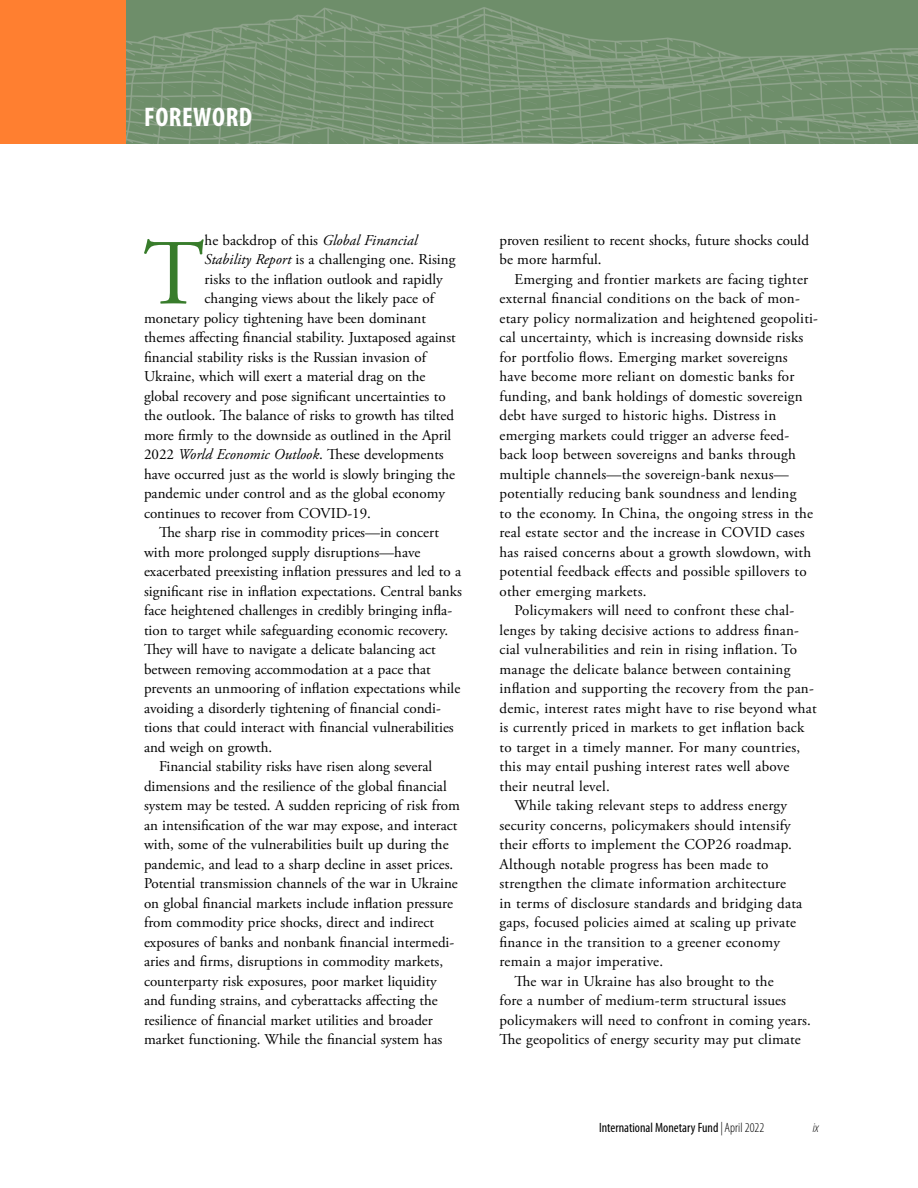
<style>
.page{position:relative;width:918px;height:1188px;background:#fff}
.page>*{position:absolute;margin:0;border:0;box-sizing:border-box;transform-origin:0 0}
.t1{font:92.85px "Adobe Garamond Pro";color:#387c2b}
.t2{font:700 condensed 27px "Myriad Pro";letter-spacing:.02em;color:#fff}
.t3{font:15px/19.5px "Adobe Garamond Pro";color:#000}
.t4{font:condensed 13.5px "Myriad Pro";color:#000}
.t5{font:italic 300 condensed 13.5px "Myriad Pro";color:#000}
.s1{font-style:italic}
.s2{font-weight:300;font-style:italic}
.s3{font-weight:300}
</style>
<div class="page">
<img style="left:126px;top:0;width:792px;height:144px">
<div style="left:0;top:0;width:126px;height:144px;background:#ff7f30"></div>
<h2 class="t2" style="left:144px;top:102px;width:109px">FOREWORD</h2>
<h1 class="t1" style="left:143px;top:218px;width:63px">T</h1>
<p class="t3" style="left:205px;top:231px;width:214px">he backdrop of this <span class="s1">Global Financial</span></p>
<p class="t3" style="left:205px;top:250px;width:252px"><span class="s1">Stability Report</span> is a challenging one. Rising</p>
<p class="t3" style="left:205px;top:270px;width:240px">risks to the inflation outlook and rapidly</p>
<p class="t3" style="left:205px;top:289px;width:231px">changing views about the likely pace of</p>
<p class="t3" style="left:144px;top:309px;width:284px">monetary policy tightening have been dominant</p>
<p class="t3" style="left:144px;top:328px;width:313px">themes affecting financial stability. Juxtaposed against</p>
<p class="t3" style="left:144px;top:348px;width:284px">financial stability risks is the Russian invasion of</p>
<p class="t3" style="left:144px;top:367px;width:283px">Ukraine, which will exert a material drag on the</p>
<p class="t3" style="left:144px;top:387px;width:303px">global recovery and pose significant uncertainties to</p>
<p class="t3" style="left:144px;top:406px;width:312px">the outlook. The balance of risks to growth has tilted</p>
<p class="t3" style="left:144px;top:426px;width:309px">more firmly to the downside as outlined in the April</p>
<p class="t3" style="left:144px;top:445px;width:301px">2022 <span class="s1">World Economic Outlook</span>. These developments</p>
<p class="t3" style="left:144px;top:465px;width:313px">have occurred just as the world is slowly bringing the</p>
<p class="t3" style="left:144px;top:484px;width:303px">pandemic under control and as the global economy</p>
<p class="t3" style="left:144px;top:504px;width:229px">continues to recover from COVID-19.</p>
<p class="t3" style="left:159px;top:523px;width:281px">The sharp rise in commodity prices—in concert</p>
<p class="t3" style="left:144px;top:543px;width:278px">with more prolonged supply disruptions—have</p>
<p class="t3" style="left:144px;top:562px;width:319px">exacerbated preexisting inflation pressures and led to a</p>
<p class="t3" style="left:144px;top:582px;width:319px">significant rise in inflation expectations. Central banks</p>
<p class="t3" style="left:144px;top:601px;width:310px">face heightened challenges in credibly bringing infla-</p>
<p class="t3" style="left:144px;top:621px;width:306px">tion to target while safeguarding economic recovery.</p>
<p class="t3" style="left:144px;top:640px;width:293px">They will have to navigate a delicate balancing act</p>
<p class="t3" style="left:144px;top:660px;width:288px">between removing accommodation at a pace that</p>
<p class="t3" style="left:144px;top:679px;width:318px">prevents an unmooring of inflation expectations while</p>
<p class="t3" style="left:144px;top:699px;width:298px">avoiding a disorderly tightening of financial condi-</p>
<p class="t3" style="left:144px;top:718px;width:311px">tions that could interact with financial vulnerabilities</p>
<p class="t3" style="left:144px;top:738px;width:130px">and weigh on growth.</p>
<p class="t3" style="left:159px;top:757px;width:275px">Financial stability risks have risen along several</p>
<p class="t3" style="left:144px;top:777px;width:304px">dimensions and the resilience of the global financial</p>
<p class="t3" style="left:144px;top:796px;width:318px">system may be tested. A sudden repricing of risk from</p>
<p class="t3" style="left:144px;top:816px;width:315px">an intensification of the war may expose, and interact</p>
<p class="t3" style="left:144px;top:835px;width:306px">with, some of the vulnerabilities built up during the</p>
<p class="t3" style="left:144px;top:855px;width:311px">pandemic, and lead to a sharp decline in asset prices.</p>
<p class="t3" style="left:144px;top:874px;width:315px">Potential transmission channels of the war in Ukraine</p>
<p class="t3" style="left:144px;top:894px;width:311px">on global financial markets include inflation pressure</p>
<p class="t3" style="left:144px;top:913px;width:292px">from commodity price shocks, direct and indirect</p>
<p class="t3" style="left:144px;top:933px;width:312px">exposures of banks and nonbank financial intermedi-</p>
<p class="t3" style="left:144px;top:952px;width:301px">aries and firms, disruptions in commodity markets,</p>
<p class="t3" style="left:144px;top:972px;width:294px">counterparty risk exposures, poor market liquidity</p>
<p class="t3" style="left:144px;top:991px;width:295px">and funding strains, and cyberattacks affecting the</p>
<p class="t3" style="left:144px;top:1011px;width:290px">resilience of financial market utilities and broader</p>
<p class="t3" style="left:144px;top:1030px;width:300px">market functioning. While the financial system has</p>
<p class="t3" style="left:500px;top:231px;width:311px">proven resilient to recent shocks, future shocks could be more harmful.</p>
<p class="t3" style="left:515px;top:270px;width:295px">Emerging and frontier markets are facing tighter</p>
<p class="t3" style="left:500px;top:289px;width:302px">external financial conditions on the back of mon-</p>
<p class="t3" style="left:500px;top:309px;width:320px">etary policy normalization and heightened geopoliti-</p>
<p class="t3" style="left:500px;top:328px;width:305px">cal uncertainty, which is increasing downside risks</p>
<p class="t3" style="left:500px;top:348px;width:290px">for portfolio flows. Emerging market sovereigns</p>
<p class="t3" style="left:500px;top:367px;width:296px">have become more reliant on domestic banks for</p>
<p class="t3" style="left:500px;top:387px;width:305px">funding, and bank holdings of domestic sovereign</p>
<p class="t3" style="left:500px;top:406px;width:278px">debt have surged to historic highs. Distress in</p>
<p class="t3" style="left:500px;top:426px;width:291px">emerging markets could trigger an adverse feed-</p>
<p class="t3" style="left:500px;top:445px;width:298px">back loop between sovereigns and banks through</p>
<p class="t3" style="left:500px;top:465px;width:291px">multiple channels—the sovereign-bank nexus—</p>
<p class="t3" style="left:500px;top:484px;width:298px">potentially reducing bank soundness and lending</p>
<p class="t3" style="left:500px;top:504px;width:315px">to the economy. In China, the ongoing stress in the</p>
<p class="t3" style="left:500px;top:523px;width:307px">real estate sector and the increase in COVID cases</p>
<p class="t3" style="left:500px;top:543px;width:313px">has raised concerns about a growth slowdown, with</p>
<p class="t3" style="left:500px;top:562px;width:309px">potential feedback effects and possible spillovers to</p>
<p class="t3" style="left:500px;top:582px;width:149px">other emerging markets.</p>
<p class="t3" style="left:515px;top:601px;width:281px">Policymakers will need to confront these chal-</p>
<p class="t3" style="left:500px;top:621px;width:301px">lenges by taking decisive actions to address finan-</p>
<p class="t3" style="left:500px;top:640px;width:299px">cial vulnerabilities and rein in rising inflation. To</p>
<p class="t3" style="left:500px;top:660px;width:292px">manage the delicate balance between containing</p>
<p class="t3" style="left:500px;top:679px;width:316px">inflation and supporting the recovery from the pan-</p>
<p class="t3" style="left:500px;top:699px;width:319px">demic, interest rates might have to rise beyond what</p>
<p class="t3" style="left:500px;top:718px;width:306px">is currently priced in markets to get inflation back</p>
<p class="t3" style="left:500px;top:738px;width:302px">to target in a timely manner. For many countries,</p>
<p class="t3" style="left:500px;top:757px;width:291px">this may entail pushing interest rates well above</p>
<p class="t3" style="left:500px;top:777px;width:112px">their neutral level.</p>
<p class="t3" style="left:515px;top:796px;width:274px">While taking relevant steps to address energy</p>
<p class="t3" style="left:500px;top:816px;width:293px">security concerns, policymakers should intensify</p>
<p class="t3" style="left:500px;top:835px;width:294px">their efforts to implement the COP26 roadmap.</p>
<p class="t3" style="left:500px;top:855px;width:270px">Although notable progress has been made to</p>
<p class="t3" style="left:500px;top:874px;width:288px">strengthen the climate information architecture</p>
<p class="t3" style="left:500px;top:894px;width:304px">in terms of disclosure standards and bridging data</p>
<p class="t3" style="left:500px;top:913px;width:298px">gaps, focused policies aimed at scaling up private</p>
<p class="t3" style="left:500px;top:933px;width:282px">finance in the transition to a greener economy</p>
<p class="t3" style="left:500px;top:952px;width:165px">remain a major imperative.</p>
<p class="t3" style="left:515px;top:972px;width:261px">The war in Ukraine has also brought to the</p>
<p class="t3" style="left:500px;top:991px;width:288px">fore a number of medium-term structural issues</p>
<p class="t3" style="left:500px;top:1011px;width:313px">policymakers will need to confront in coming years.</p>
<p class="t3" style="left:500px;top:1030px;width:303px">The geopolitics of energy security may put climate</p>
<p class="t4" style="left:599px;top:1120px;width:167px">International Monetary Fund <span class="s2">|</span> <span class="s3">April 2022</span></p>
<p class="t5" style="left:813px;top:1120px;width:8px">ix</p>
</div>
